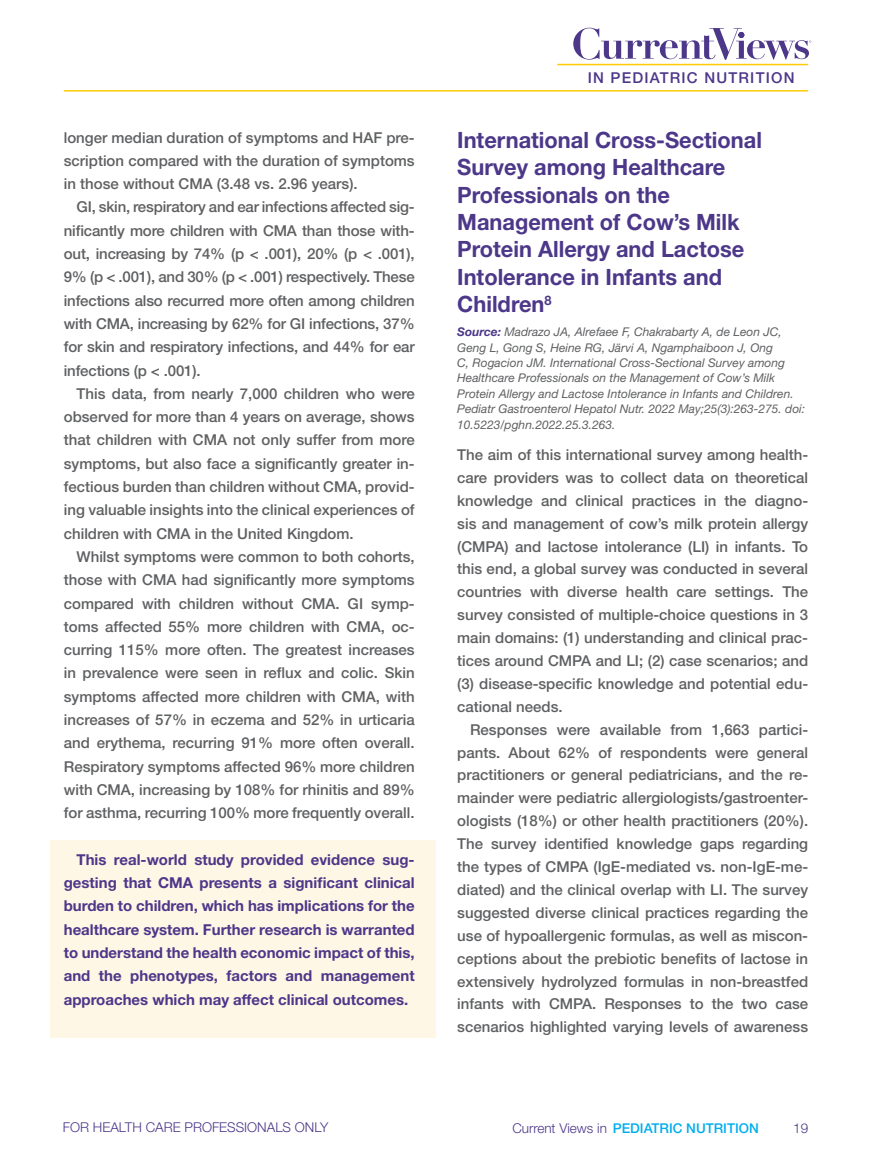
<style>
.page{position:relative;width:872px;height:1161px;background:#fff}
.page>*{position:absolute;margin:0;border:0;box-sizing:border-box;transform-origin:0 0}
.t1{font:700 22.5px/27.5px "Helvetica Neue LT Std";color:#4c3789}
.t2{font:500 15px/23.2px "Helvetica Neue LT Std";color:#5f6062;text-align:justify}
.t3{font:700 15px/23.2px "Helvetica Neue LT Std";color:#4c3789;text-align:justify}
.t4{font:500 15px "Helvetica Neue LT Std";letter-spacing:.08em;color:#4c3789}
.t5{font:300 13.5px "Helvetica Neue LT Std";color:#4c3789}
.t6{font:500 13.5px "Helvetica Neue LT Std";color:#00aeef}
.t7{font:italic 12px/15.5px "Helvetica Neue LT Std";color:#5f6062}
.s1{font-weight:700;color:#4c3789}
.s2{font-weight:300;color:#4c3789}
</style>
<div class="page">
<svg style="left:573px;top:28px;width:238px;height:32px"></svg>
<hr style="left:64px;top:90px;width:744px;height:2px;background:#ffcb05">
<hr style="left:557px;top:64px;width:251px;height:1px;background:#ffcb05">
<div style="left:50px;top:840px;width:386px;height:197px;background:#fff7e5"></div>
<p class="t2" style="left:64px;top:125px;width:352px">longer median duration of symptoms and HAF pre&shy;scription compared with the duration of symptoms in those without CMA (3.48 vs. 2.96 years).</p>
<p class="t2" style="left:64px;top:195px;width:352px;text-indent:13px">GI, skin, respiratory and ear infections affected sig&shy;nificantly more children with CMA than those with&shy;out, increasing by 74% (p &lt; .001), 20% (p &lt; .001), 9% (p &lt; .001), and 30% (p &lt; .001) respectively. These infections also recurred more often among children with CMA, increasing by 62% for GI infections, 37% for skin and respiratory infections, and 44% for ear infections (p &lt; .001).</p>
<p class="t2" style="left:64px;top:382px;width:352px;text-indent:13px">This data, from nearly 7,000 children who were observed for more than 4 years on average, shows that children with CMA not only suffer from more symptoms, but also face a significantly greater in&shy;fectious burden than children without CMA, provid&shy;ing valuable insights into the clinical experiences of children with CMA in the United Kingdom.</p>
<p class="t2" style="left:64px;top:545px;width:352px;text-indent:13px">Whilst symptoms were common to both cohorts, those with CMA had significantly more symptoms compared with children without CMA. GI symp&shy;toms affected 55% more children with CMA, oc&shy;curring 115% more often. The greatest increases in prevalence were seen in reflux and colic. Skin symptoms affected more children with CMA, with increases of 57% in eczema and 52% in urticaria and erythema, recurring 91% more often overall.<br>Respiratory symptoms affected 96% more children with CMA, increasing by 108% for rhinitis and 89% for asthma, recurring 100% more frequently overall.</p>
<p class="t3" style="left:64px;top:847px;width:352px;text-indent:13px">This real-world study provided evidence sug&shy;gesting that CMA presents a significant clinical burden to children, which has implications for the healthcare system. Further research is warranted to understand the health economic impact of this, and the phenotypes, factors and management approaches which may affect clinical outcomes.</p>
<p class="t4" style="left:588px;top:69px;width:208px">IN PEDIATRIC NUTRITION</p>
<h1 class="t1" style="left:457px;top:126px;width:306px">International Cross-Sectional<br>Survey among Healthcare<br>Professionals on the<br>Management of Cow’s Milk<br>Protein Allergy and Lactose<br>Intolerance in Infants and<br>Children<sup>8</sup></h1>
<p class="t7" style="left:457px;top:324px;width:349px"><span class="s1">Source:</span> Madrazo JA, Alrefaee F, Chakrabarty A, de Leon JC, Geng L, Gong S, Heine RG, Järvi A, Ngamphaiboon J, Ong<br>C, Rogacion JM. International Cross-Sectional Survey among Healthcare Professionals on the Management of Cow’s Milk Protein Allergy and Lactose Intolerance in Infants and Children.<br>Pediatr Gastroenterol Hepatol Nutr. 2022 May;25(3):263-275. doi:<br>10.5223/pghn.2022.25.3.263.</p>
<p class="t2" style="left:457px;top:443px;width:352px">The aim of this international survey among health&shy;care providers was to collect data on theoretical knowledge and clinical practices in the diagno&shy;sis and management of cow’s milk protein allergy (CMPA) and lactose intolerance (LI) in infants. To this end, a global survey was conducted in several countries with diverse health care settings. The survey consisted of multiple-choice questions in 3 main domains: (1) understanding and clinical prac&shy;tices around CMPA and LI; (2) case scenarios; and (3) disease-specific knowledge and potential edu&shy;cational needs.</p>
<p class="t2" style="left:457px;top:718px;width:352px;text-indent:13px">Responses were available from 1,663 partici&shy;pants. About 62% of respondents were general practitioners or general pediatricians, and the re&shy;mainder were pediatric allergiologists/gastroenter&shy;ologists (18%) or other health practitioners (20%).<br>The survey identified knowledge gaps regarding the types of CMPA (IgE-mediated vs. non-IgE-me&shy;diated) and the clinical overlap with LI. The survey suggested diverse clinical practices regarding the use of hypoallergenic formulas, as well as miscon&shy;ceptions about the prebiotic benefits of lactose in extensively hydrolyzed formulas in non-breastfed infants with CMPA. Responses to the two case scenarios highlighted varying levels of awareness</p>
<p class="t5" style="left:63px;top:1119px;width:267px">FOR HEALTH CARE PROFESSIONALS ONLY</p>
<p class="t6" style="left:512px;top:1120px;width:248px"><span class="s2">Current Views in</span> PEDIATRIC NUTRITION</p>
<p class="t5" style="left:793px;top:1119px;width:17px">19</p>
</div>
